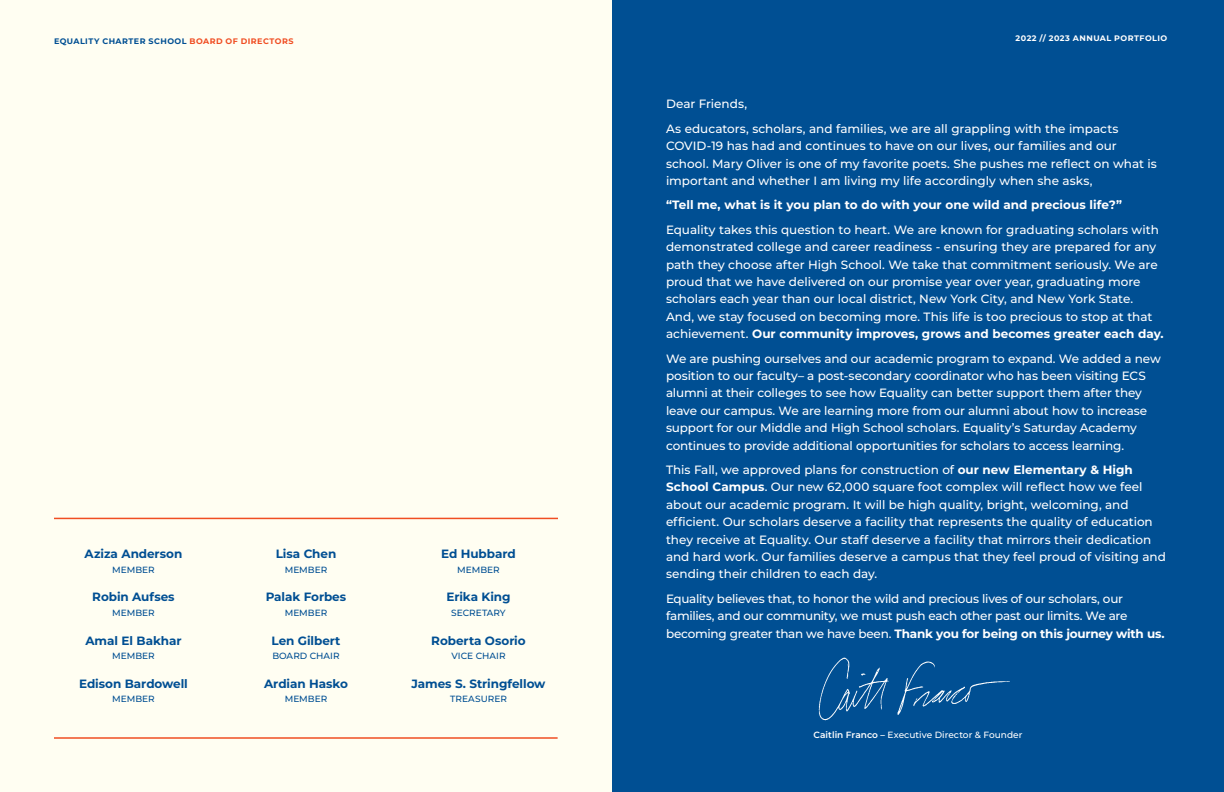
<style>
.page{position:relative;width:1224px;height:792px;background:#fff}
.page>*{position:absolute;margin:0;border:0;box-sizing:border-box;transform-origin:0 0}
.t1{font:500 12px/17.4px "Montserrat";letter-spacing:-.005em;color:#fff}
.t2{font:700 12px "Montserrat";letter-spacing:-.005em;color:#004f93}
.t3{font:700 12px "Montserrat";letter-spacing:.005em;color:#fff}
.t4{font:500 9px "Montserrat";color:#004f93}
.t5{font:500 9px "Montserrat";color:#fff}
.t6{font:700 8px "Montserrat";letter-spacing:.06em;color:#004f93}
.t7{font:700 8px "Montserrat";letter-spacing:.06em;color:#fff}
.s1{color:#f04e23}
.s2{font-weight:700}
.s3{font-weight:600}
</style>
<div class="page">
<div style="left:0;top:0;width:612px;height:792px;background:#fffef2"></div>
<hr style="left:54px;top:518px;width:504px;height:1px;background:#f04e23">
<hr style="left:54px;top:737px;width:504px;height:2px;background:#f04e23">
<div style="left:612px;top:0;width:612px;height:792px;background:#004f93"></div>
<img style="left:818px;top:657px;width:192px;height:64px">
<p class="t6" style="left:54px;top:36px;width:241px">EQUALITY CHARTER SCHOOL <span class="s1">BOARD OF DIRECTORS</span></p>
<p class="t2" style="left:85px;top:546px;width:99px">Aziza Anderson</p>
<p class="t4" style="left:112px;top:563px;width:44px">MEMBER</p>
<p class="t2" style="left:92px;top:589px;width:84px">Robin Aufses</p>
<p class="t4" style="left:112px;top:607px;width:44px">MEMBER</p>
<p class="t2" style="left:85px;top:632px;width:98px">Amal El Bakhar</p>
<p class="t4" style="left:112px;top:650px;width:44px">MEMBER</p>
<p class="t2" style="left:79px;top:676px;width:110px">Edison Bardowell</p>
<p class="t4" style="left:112px;top:693px;width:44px">MEMBER</p>
<p class="t2" style="left:276px;top:546px;width:62px">Lisa Chen</p>
<p class="t4" style="left:285px;top:563px;width:44px">MEMBER</p>
<p class="t2" style="left:266px;top:589px;width:82px">Palak Forbes</p>
<p class="t4" style="left:285px;top:607px;width:44px">MEMBER</p>
<p class="t2" style="left:271px;top:632px;width:71px">Len Gilbert</p>
<p class="t4" style="left:272px;top:650px;width:69px">BOARD CHAIR</p>
<p class="t2" style="left:264px;top:676px;width:85px">Ardian Hasko</p>
<p class="t4" style="left:285px;top:693px;width:44px">MEMBER</p>
<p class="t2" style="left:441px;top:546px;width:76px">Ed Hubbard</p>
<p class="t4" style="left:457px;top:563px;width:44px">MEMBER</p>
<p class="t2" style="left:446px;top:589px;width:66px">Erika King</p>
<p class="t4" style="left:451px;top:607px;width:56px">SECRETARY</p>
<p class="t2" style="left:431px;top:632px;width:96px">Roberta Osorio</p>
<p class="t4" style="left:451px;top:650px;width:56px">VICE CHAIR</p>
<p class="t2" style="left:411px;top:676px;width:136px">James S. Stringfellow</p>
<p class="t4" style="left:450px;top:693px;width:58px">TREASURER</p>
<p class="t7" style="left:1016px;top:33px;width:153px">2022 // 2023 ANNUAL PORTFOLIO</p>
<p class="t1" style="left:666px;top:92px;width:454px;line-height:24.4px">Dear Friends,<br>As educators, scholars, and families, we are all grappling with the impacts</p>
<p class="t1" style="left:666px;top:137px;width:492px">COVID-19 has had and continues to have on our lives, our families and our school. Mary Oliver is one of my favorite poets. She pushes me reflect on what is important and whether I am living my life accordingly when she asks,</p>
<p class="t3" style="left:666px;top:197px;width:458px">“Tell me, what is it you plan to do with your one wild and precious life?”</p>
<p class="t1" style="left:666px;top:221px;width:499px">Equality takes this question to heart. We are known for graduating scholars with demonstrated college and career readiness - ensuring they are prepared for any path they choose after High School. We take that commitment seriously. We are proud that we have delivered on our promise year over year, graduating more scholars each year than our local district, New York City, and New York State.<br>And, we stay focused on becoming more. This life is too precious to stop at that achievement. <span class="s2">Our community improves, grows and becomes greater each day.</span></p>
<p class="t1" style="left:666px;top:349px;width:496px">We are pushing ourselves and our academic program to expand. We added a new position to our faculty– a post-secondary coordinator who has been visiting ECS alumni at their colleges to see how Equality can better support them after they leave our campus. We are learning more from our alumni about how to increase support for our Middle and High School scholars. Equality’s Saturday Academy continues to provide additional opportunities for scholars to access learning.</p>
<p class="t1" style="left:666px;top:461px;width:501px">This Fall, we approved plans for construction of <span class="s2">our new Elementary &amp; High School Campus</span>. Our new 62,000 square foot complex will reflect how we feel about our academic program. It will be high quality, bright, welcoming, and efficient. Our scholars deserve a facility that represents the quality of education they receive at Equality. Our staff deserve a facility that mirrors their dedication and hard work. Our families deserve a campus that they feel proud of visiting and sending their children to each day.</p>
<p class="t1" style="left:666px;top:590px;width:500px">Equality believes that, to honor the wild and precious lives of our scholars, our families, and our community, we must push each other past our limits. We are becoming greater than we have been. <span class="s2">Thank you for being on this journey with us.</span></p>
<p class="t5" style="left:814px;top:729px;width:210px"><span class="s3">Caitlin Franco –</span> Executive Director &amp; Founder</p>
</div>
